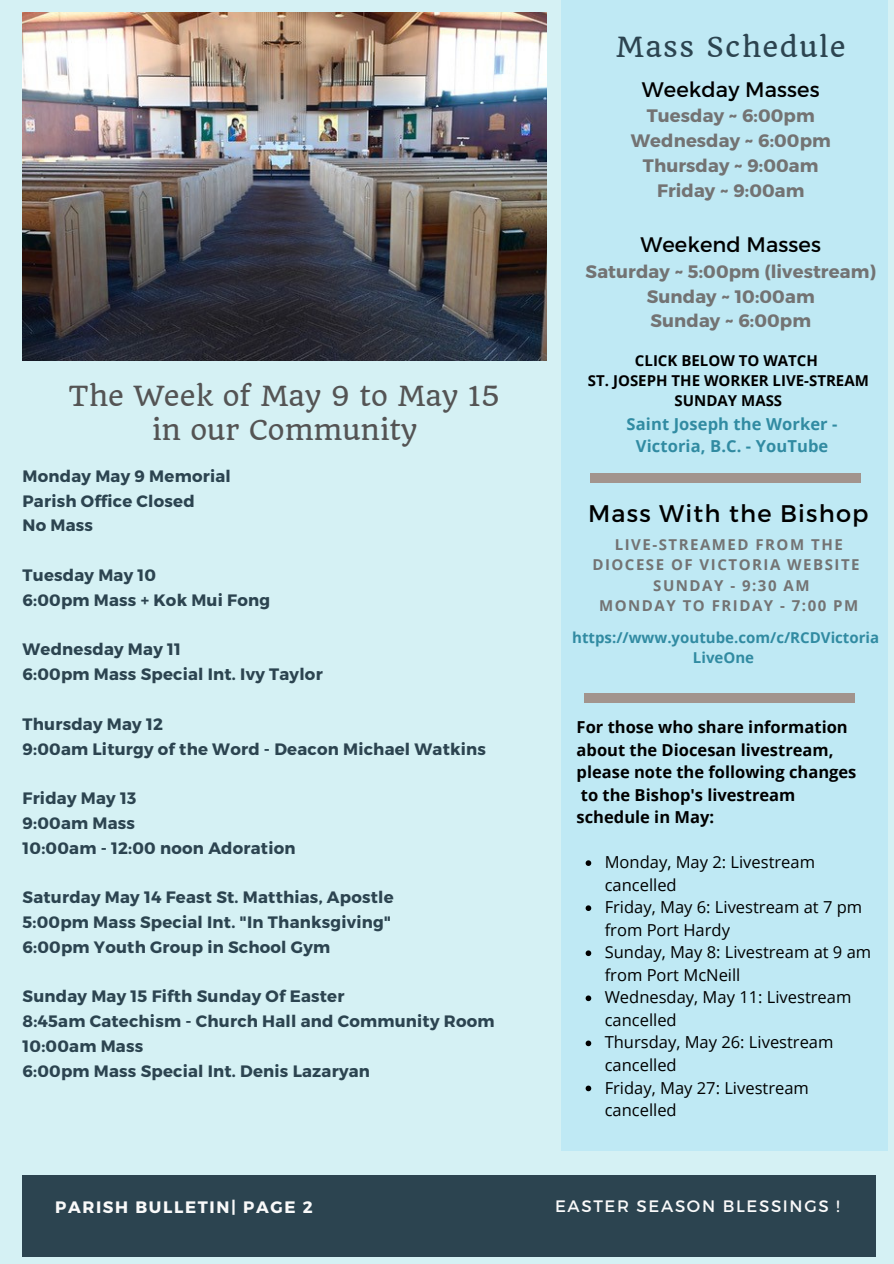
<style>
.page{position:relative;width:894px;height:1264px;background:#fff}
.page>*{position:absolute;margin:0;border:0;box-sizing:border-box;transform-origin:0 0}
.t1{font:27.15px "Quando";letter-spacing:.05em;color:#2c4450}
.t2{font:27px "Quando";color:#545454}
.t3{font:24px "Montserrat";letter-spacing:.05em;color:#000}
.t4{font:21px "Montserrat";letter-spacing:.005em;color:#000}
.t5{font:700 18px "Montserrat";letter-spacing:.005em;color:#737373}
.t6{font:700 16.5px "Montserrat";letter-spacing:.015em;color:#2c4450}
.t7{font:16.5px/22.5px "Open Sans";color:#000}
.t8{font:700 16.5px/22.5px "Open Sans";color:#000}
.t9{font:700 16.5px/22.5px "Open Sans";letter-spacing:.005em;color:#318ba2;text-align:center}
.t10{font:16.5px "Montserrat";letter-spacing:.1em;color:#fafafa}
.t11{font:700 16.5px "Montserrat";letter-spacing:.1em;color:#fafafa}
.t12{font:700 15px/20.2px "Open Sans";letter-spacing:.1em;color:#737373;text-align:center}
.t13{font:700 15px/20.2px "Open Sans";color:#000;text-align:center}
.t14{font:700 15px/20.2px "Open Sans";color:#318ba2;text-align:center}
</style>
<div class="page">
<div style="left:0;top:0;width:893px;height:1263px;background:#d5f1f4"></div>
<img style="left:23px;top:13px;width:523px;height:348px">
<div style="left:23px;top:1175px;width:852px;height:81px;background:#2c4450"></div>
<div style="left:561px;top:0;width:325px;height:1150px;background:#bfe9f4"></div>
<div style="left:590px;top:473px;width:270px;height:9px;background:#a2948d"></div>
<div style="left:584px;top:693px;width:270px;height:9px;background:#a2948d"></div>
<svg style="left:585px;top:860px;width:6px;height:6px"></svg>
<svg style="left:585px;top:905px;width:6px;height:6px"></svg>
<svg style="left:585px;top:950px;width:6px;height:6px"></svg>
<svg style="left:585px;top:995px;width:6px;height:6px"></svg>
<svg style="left:585px;top:1040px;width:6px;height:6px"></svg>
<svg style="left:585px;top:1085px;width:6px;height:6px"></svg>
<p class="t2" style="left:69px;top:380px;width:433px">The Week of May 9 to May 15</p>
<p class="t2" style="left:152px;top:413px;width:266px">in our Community</p>
<p class="t6" style="left:23px;top:465px;width:210px">Monday May 9 Memorial</p>
<p class="t6" style="left:23px;top:490px;width:174px">Parish Office Closed</p>
<p class="t6" style="left:23px;top:515px;width:72px">No Mass</p>
<p class="t6" style="left:23px;top:564px;width:135px">Tuesday May 10</p>
<p class="t6" style="left:23px;top:589px;width:249px">6:00pm Mass + Kok Mui Fong</p>
<p class="t6" style="left:23px;top:638px;width:160px">Wednesday May 11</p>
<p class="t6" style="left:23px;top:663px;width:301px">6:00pm Mass Special Int. Ivy Taylor</p>
<p class="t6" style="left:23px;top:713px;width:142px">Thursday May 12</p>
<p class="t6" style="left:23px;top:738px;width:464px">9:00am Liturgy of the Word - Deacon Michael Watkins</p>
<p class="t6" style="left:23px;top:787px;width:115px">Friday May 13</p>
<p class="t6" style="left:23px;top:812px;width:114px">9:00am Mass</p>
<p class="t6" style="left:23px;top:837px;width:274px">10:00am - 12:00 noon Adoration</p>
<p class="t6" style="left:23px;top:886px;width:372px">Saturday May 14 Feast St. Matthias, Apostle</p>
<p class="t6" style="left:23px;top:911px;width:370px">5:00pm Mass Special Int. "In Thanksgiving"</p>
<p class="t6" style="left:23px;top:936px;width:309px">6:00pm Youth Group in School Gym</p>
<p class="t6" style="left:23px;top:985px;width:323px">Sunday May 15 Fifth Sunday Of Easter</p>
<p class="t6" style="left:23px;top:1010px;width:473px">8:45am Catechism - Church Hall and Community Room</p>
<p class="t6" style="left:23px;top:1035px;width:122px">10:00am Mass</p>
<p class="t6" style="left:23px;top:1060px;width:349px">6:00pm Mass Special Int. Denis Lazaryan</p>
<p class="t1" style="left:615px;top:30px;width:231px">Mass Schedule</p>
<p class="t4" style="left:641px;top:75px;width:179px">Weekday Masses</p>
<p class="t5" style="left:646px;top:104px;width:169px">Tuesday ~ 6:00pm</p>
<p class="t5" style="left:630px;top:129px;width:201px">Wednesday ~ 6:00pm</p>
<p class="t5" style="left:642px;top:154px;width:177px">Thursday ~ 9:00am</p>
<p class="t5" style="left:656px;top:179px;width:149px">Friday ~ 9:00am</p>
<p class="t4" style="left:640px;top:231px;width:182px">Weekend Masses</p>
<p class="t5" style="left:585px;top:260px;width:292px">Saturday ~ 5:00pm (livestream)</p>
<p class="t5" style="left:646px;top:284px;width:169px">Sunday ~ 10:00am</p>
<p class="t5" style="left:650px;top:309px;width:162px">Sunday ~ 6:00pm</p>
<p class="t13" style="left:634px;top:350px;width:184px">CLICK BELOW TO WATCH</p>
<p class="t13" style="left:587px;top:370px;width:282px">ST. JOSEPH THE WORKER LIVE-STREAM<br>SUNDAY MASS</p>
<p class="t9" style="left:626px;top:412px;width:212px">Saint Joseph the Worker -<br>Victoria, B.C. - YouTube</p>
<p class="t3" style="left:588px;top:497px;width:282px">Mass With the Bishop</p>
<p class="t12" style="left:592px;top:534px;width:269px">LIVE-STREAMED FROM THE<br>DIOCESE OF VICTORIA WEBSITE</p>
<p class="t12" style="left:653px;top:574px;width:158px">SUNDAY - 9:30 AM</p>
<p class="t12" style="left:599px;top:595px;width:261px">MONDAY TO FRIDAY - 7:00 PM</p>
<p class="t14" style="left:572px;top:627px;width:308px">https://www.youtube.com/c/RCDVictoria<br>LiveOne</p>
<p class="t8" style="left:576px;top:715px;width:281px">For those who share information about the Diocesan livestream, please note the following changes to the Bishop's livestream schedule in May:</p>
<p class="t7" style="left:604px;top:850px;width:212px">Monday, May 2: Livestream cancelled</p>
<p class="t7" style="left:604px;top:895px;width:259px">Friday, May 6: Livestream at 7 pm from Port Hardy</p>
<p class="t7" style="left:604px;top:940px;width:268px">Sunday, May 8: Livestream at 9 am from Port McNeill</p>
<p class="t7" style="left:604px;top:985px;width:248px">Wednesday, May 11: Livestream cancelled</p>
<p class="t7" style="left:604px;top:1030px;width:230px">Thursday, May 26: Livestream cancelled</p>
<p class="t7" style="left:604px;top:1075px;width:206px">Friday, May 27: Livestream cancelled</p>
<p class="t11" style="left:55px;top:1196px;width:259px">PARISH BULLETIN| PAGE 2</p>
<p class="t10" style="left:555px;top:1195px;width:286px">EASTER SEASON BLESSINGS !</p>
</div>
